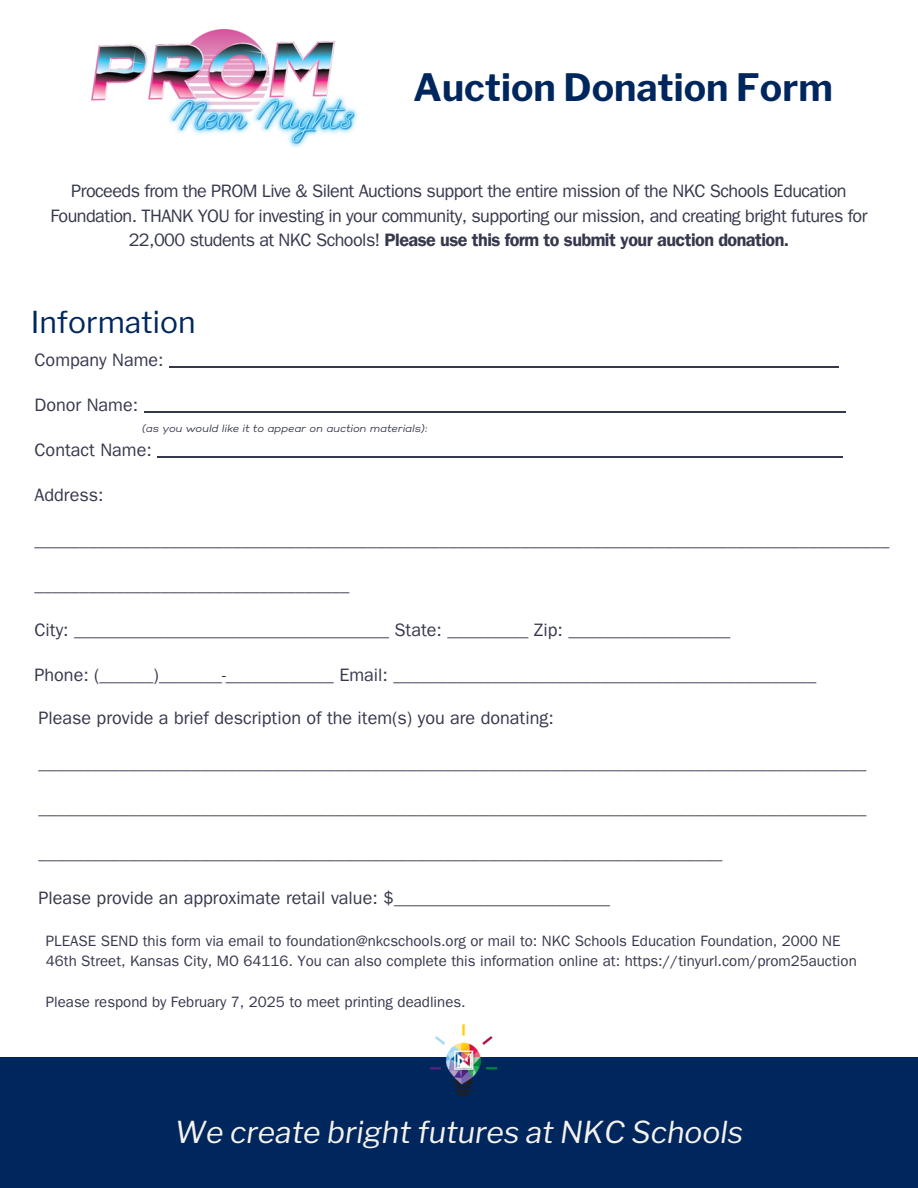
<style>
.page{position:relative;width:918px;height:1188px;background:#fff}
.page>*{position:absolute;margin:0;border:0;box-sizing:border-box;transform-origin:0 0}
.t1{font:700 37.5px "Libre Franklin";color:#00275d}
.t2{font:italic 30px "Libre Franklin";color:#f6f3ef}
.t3{font:30px "Libre Franklin";color:#00275d}
.t4{font:18px/24.8px "Franklin Gothic LT Pro";letter-spacing:-.03em;color:#36384d;text-align:center}
.t5{font:18px "Franklin Gothic LT Pro";color:#36384d}
.t6{font:15px/20.2px "Franklin Gothic LT Pro";color:#36384d}
.t7{font:italic 10.5px "Gabriel Sans";color:#36384d}
.s1{font-family:"Franklin Gothic LT Pro Dm"}
</style>
<div class="page">
<div style="left:0;top:1057px;width:918px;height:131px;background:#00275d"></div>
<hr style="left:169px;top:367px;width:670px;height:1px;background:#36384d">
<hr style="left:144px;top:412px;width:702px;height:1px;background:#36384d">
<hr style="left:157px;top:457px;width:686px;height:1px;background:#36384d">
<img style="left:92px;top:30px;width:266px;height:118px">
<img style="left:429px;top:1024px;width:69px;height:73px">
<h3 class="t1" style="left:413px;top:65px;width:421px">Auction Donation Form</h3>
<h3 class="t4" style="left:50px;top:181px;width:819px">Proceeds from the PROM Live &amp; Silent Auctions support the entire mission of the NKC Schools Education<br>Foundation. THANK YOU for investing in your community, supporting our mission, and creating bright futures for<br>22,000 students at NKC Schools! <span class="s1">Please use this form to submit your auction donation.</span></h3>
<h2 class="t3" style="left:31px;top:304px;width:166px">Information</h2>
<h3 class="t5" style="left:34px;top:353px;width:131px">Company Name:</h3>
<h3 class="t5" style="left:34px;top:398px;width:105px">Donor Name:</h3>
<h3 class="t5" style="left:34px;top:443px;width:119px">Contact Name:</h3>
<h3 class="t5" style="left:34px;top:488px;width:71px">Address:</h3>
<h4 class="t7" style="left:142px;top:424px;width:287px">(as you would like it to appear on auction materials):</h4>
<h3 class="t4" style="left:34px;top:530px;width:857px">_______________________________________________________________________________________________</h3>
<h3 class="t4" style="left:34px;top:575px;width:317px">___________________________________</h3>
<h3 class="t5" style="left:34px;top:623px;width:697px">City: ___________________________________ State: _________ Zip: __________________</h3>
<h3 class="t5" style="left:34px;top:668px;width:783px">Phone: (______)_______-____________ Email: _______________________________________________</h3>
<h4 class="t5" style="left:38px;top:712px;width:517px">Please provide a brief description of the item(s) you are donating:</h4>
<h4 class="t4" style="left:38px;top:754px;width:830px">____________________________________________________________________________________________</h4>
<h4 class="t4" style="left:38px;top:799px;width:830px">____________________________________________________________________________________________</h4>
<h4 class="t4" style="left:38px;top:844px;width:686px">____________________________________________________________________________</h4>
<h4 class="t5" style="left:38px;top:892px;width:573px">Please provide an approximate retail value: $________________________</h4>
<p class="t6" style="left:46px;top:933px;width:812px">PLEASE SEND this form via email to foundation@nkcschools.org or mail to: NKC Schools Education Foundation, 2000 NE<br>46th Street, Kansas City, MO 64116. You can also complete this information online at: https://tinyurl.com/prom25auction</p>
<h1 class="t6" style="left:46px;top:994px;width:421px">Please respond by February 7, 2025 to meet printing deadlines.</h1>
<p class="t2" style="left:175px;top:1114px;width:570px">We create bright futures at NKC Schools</p>
</div>
